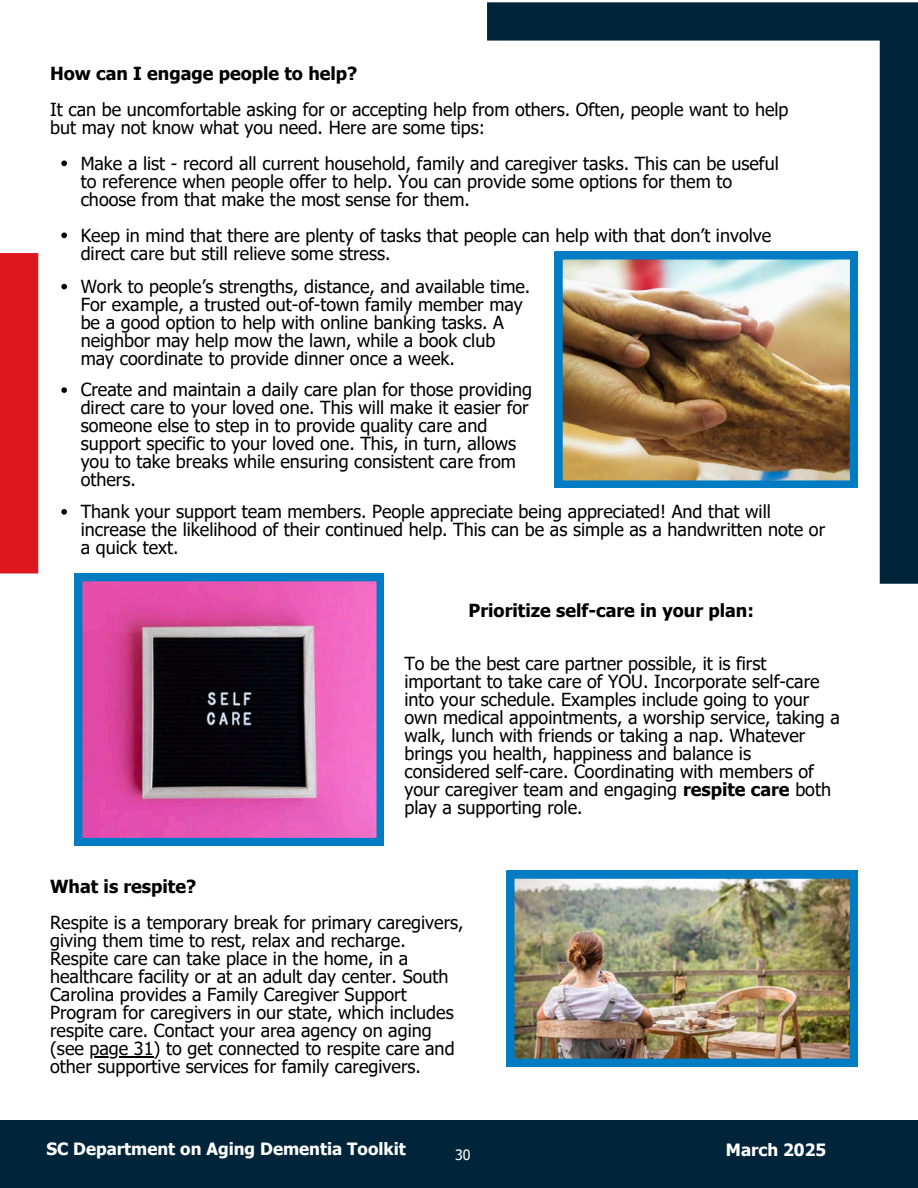
<style>
.page{position:relative;width:918px;height:1188px;background:#fff}
.page>*{position:absolute;margin:0;border:0;box-sizing:border-box;transform-origin:0 0}
.t1{font:18px/18px "Tahoma";color:#000}
.t2{font:700 18px "Tahoma";color:#000}
.t3{font:700 16.95px "Tahoma";color:#fff}
.t4{font:14.25px "Tahoma";color:#fff}
.s1{font-weight:700}
</style>
<div class="page">
<div style="left:0;top:1120px;width:918px;height:68px;background:#00253b"></div>
<div style="left:487px;top:2px;width:431px;height:39px;background:#00253b"></div>
<div style="left:880px;top:29px;width:38px;height:555px;background:#00253b"></div>
<div style="left:0;top:253px;width:38px;height:320px;background:#de161e"></div>
<svg style="left:75px;top:573px;width:309px;height:273px;background:#8e4e87"></svg>
<img style="left:507px;top:871px;width:351px;height:195px">
<hr style="left:90px;top:1056px;width:64px;height:1px;background:#000">
<img style="left:555px;top:252px;width:302px;height:236px">
<svg style="left:61px;top:161px;width:6px;height:5px"></svg>
<svg style="left:61px;top:233px;width:6px;height:5px"></svg>
<svg style="left:61px;top:284px;width:6px;height:5px"></svg>
<svg style="left:61px;top:387px;width:6px;height:6px"></svg>
<svg style="left:61px;top:509px;width:6px;height:6px"></svg>
<p class="t2" style="left:50px;top:62px;width:309px">How can I engage people to help?</p>
<p class="t1" style="left:50px;top:99px;width:740px">It can be uncomfortable asking for or accepting help from others. Often, people want to help but may not know what you need. Here are some tips:</p>
<p class="t1" style="left:81px;top:153px;width:700px">Make a list - record all current household, family and caregiver tasks. This can be useful to reference when people offer to help. You can provide some options for them to choose from that make the most sense for them.</p>
<p class="t1" style="left:81px;top:225px;width:692px">Keep in mind that there are plenty of tasks that people can help with that don’t involve direct care but still relieve some stress.</p>
<p class="t1" style="left:81px;top:277px;width:451px">Work to people’s strengths, distance, and available time.<br>For example, a trusted out-of-town family member may be a good option to help with online banking tasks. A neighbor may help mow the lawn, while a book club may coordinate to provide dinner once a week.</p>
<h1 class="t1" style="left:81px;top:380px;width:453px">Create and maintain a daily care plan for those providing direct care to your loved one. This will make it easier for someone else to step in to provide quality care and support specific to your loved one. This, in turn, allows you to take breaks while ensuring consistent care from others.</h1>
<p class="t1" style="left:81px;top:502px;width:746px">Thank your support team members. People appreciate being appreciated! And that will increase the likelihood of their continued help. This can be as simple as a handwritten note or a quick text.</p>
<p class="t2" style="left:469px;top:599px;width:287px">Prioritize self-care in your plan:</p>
<p class="t1" style="left:404px;top:653px;width:437px">To be the best care partner possible, it is first important to take care of YOU. Incorporate self-care into your schedule. Examples include going to your own medical appointments, a worship service, taking a walk, lunch with friends or taking a nap. Whatever brings you health, happiness and balance is considered self-care. Coordinating with members of your caregiver team and engaging <span class="s1">respite care</span> both play a supporting role.</p>
<p class="t2" style="left:50px;top:875px;width:148px">What is respite?</p>
<p class="t1" style="left:50px;top:913px;width:415px">Respite is a temporary break for primary caregivers, giving them time to rest, relax and recharge.<br>Respite care can take place in the home, in a healthcare facility or at an adult day center. South Carolina provides a Family Caregiver Support Program for caregivers in our state, which includes respite care. Contact your area agency on aging (see page 31) to get connected to respite care and</p>
<h1 class="t1" style="left:50px;top:1057px;width:372px">other supportive services for family caregivers.</h1>
<h1 class="t3" style="left:46px;top:1138px;width:361px">SC Department on Aging Dementia Toolkit</h1>
<p class="t4" style="left:455px;top:1146px;width:17px">30</p>
<p class="t3" style="left:726px;top:1139px;width:102px">March 2025</p>
</div>
